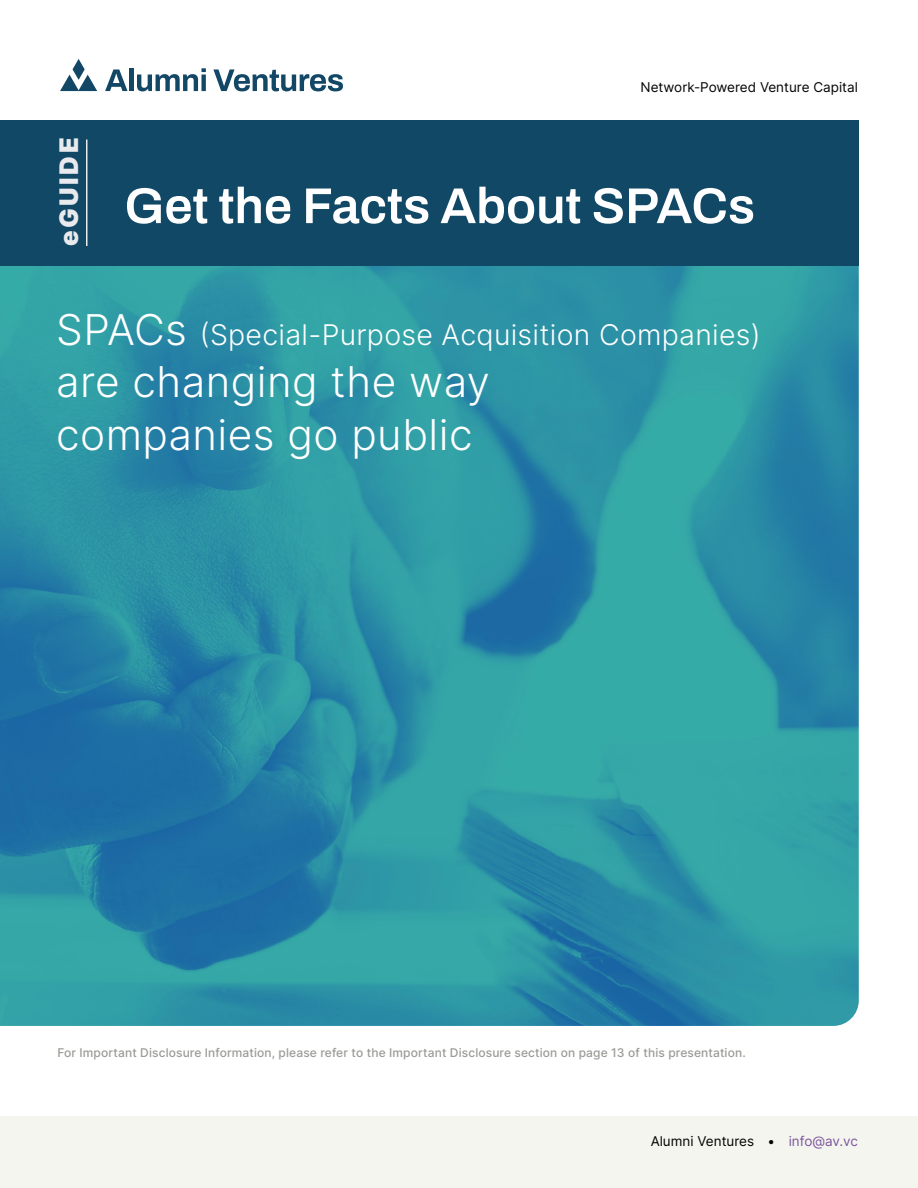
<style>
.page{position:relative;width:918px;height:1188px;background:#fff}
.page>*{position:absolute;margin:0;border:0;box-sizing:border-box;transform-origin:0 0}
.t1{font:600 50.4px "Archivo";color:#fff}
.t2{font:300 42.45px/52.5px "Inter";letter-spacing:.01em;color:#fff}
.t3{font:300 28.5px "Inter";letter-spacing:.01em;color:#fff}
.t4{font:900 25.65px "Inter";letter-spacing:.1em;color:#e8eaee}
.Sidebar_old{font:13.5px "Inter";color:#040503}
.Disclaimer_22{font:500 12px "Inter";letter-spacing:.01em;color:#9a9a96}
.s1{font-size:42.45px}
.s2{color:#7b569b}
</style>
<div class="page">
<img style="left:0;top:266px;width:859px;height:760px">
<svg style="left:60px;top:59px;width:37px;height:32px"></svg>
<svg style="left:105px;top:69px;width:23px;height:22px"></svg>
<div style="left:129px;top:68px;width:5px;height:23px;background:#124766"></div>
<svg style="left:137px;top:68px;width:69px;height:23px"></svg>
<svg style="left:213px;top:69px;width:130px;height:22px"></svg>
<div style="left:0;top:1116px;width:918px;height:72px;background:#f5f5f0"></div>
<div style="left:0;top:120px;width:859px;height:146px;background:#104866"></div>
<hr style="left:86px;top:140px;width:1px;height:106px;background:#e8eaee">
<h2 class="t4" style="left:50px;top:246px;width:110px;rotate:-90deg">eGUIDE</h2>
<p class="Sidebar_old" style="left:641px;top:77px;width:219px">Network-Powered Venture Capital</p>
<p class="t1" style="left:124px;top:168px;width:632px">Get the Facts About SPACs</p>
<p class="t3" style="left:56px;top:314px;width:706px"><span class="s1">SPACs</span> (Special-Purpose Acquisition Companies)</p>
<p class="t2" style="left:56px;top:355px;width:435px">are changing the way companies go public</p>
<p class="Disclaimer_22" style="left:57px;top:1044px;width:690px">For Important Disclosure Information, please refer to the Important Disclosure section on page 13 of this presentation.</p>
<p class="Sidebar_old" style="left:651px;top:1131px;width:209px">Alumni Ventures • <span class="s2">info@av.vc</span></p>
</div>
